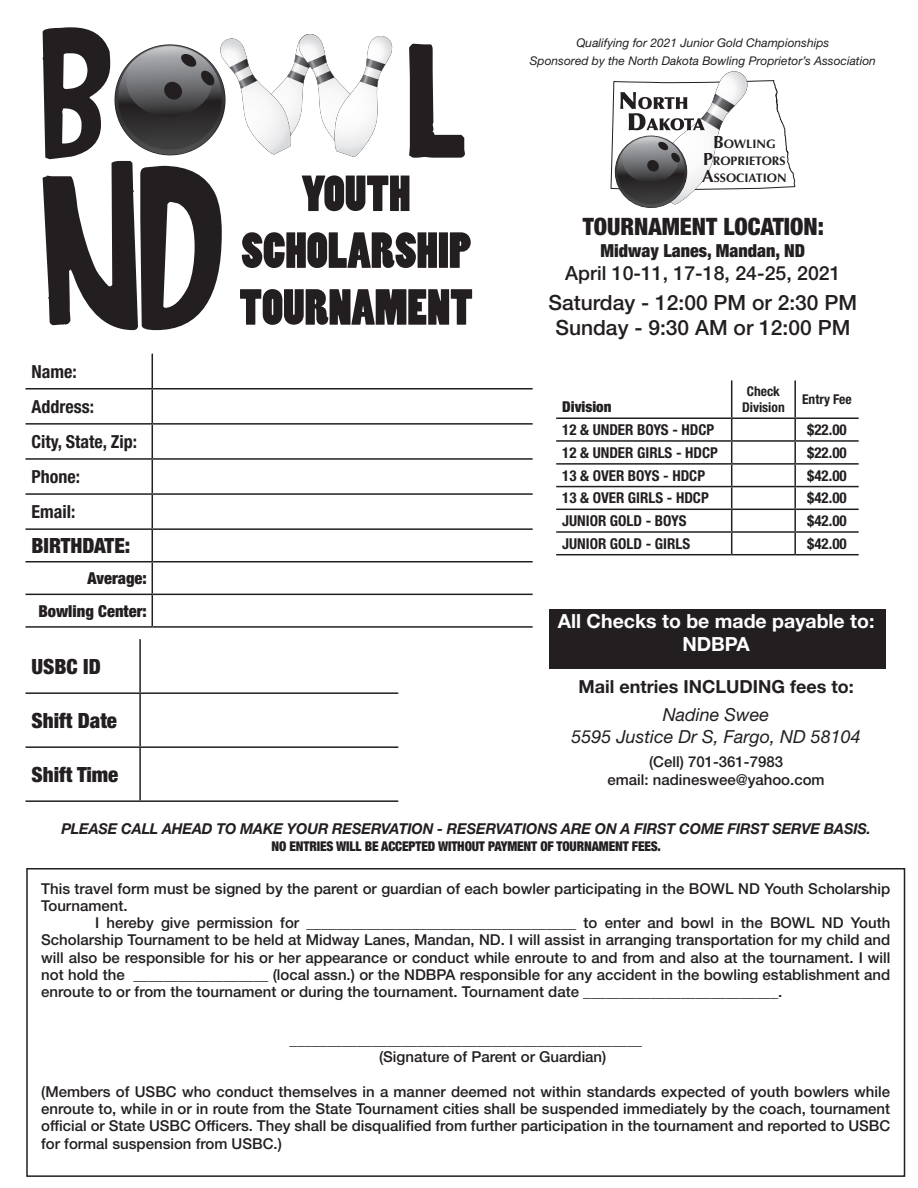
<style>
.page{position:relative;width:918px;height:1188px;background:#fff}
.page>*{position:absolute;margin:0;border:0;box-sizing:border-box;transform-origin:0 0}
.t1{font:900 condensed 24px "Helvetica Neue LT Std";color:#231f20}
.t2{font:500 21px "Helvetica Neue LT Std";color:#231f20}
.t3{font:900 condensed 21px "Helvetica Neue LT Std";color:#231f20}
.t4{font:700 19.5px "Helvetica Neue LT Std";color:#fff}
.t5{font:500 19.5px "Helvetica Neue LT Std";color:#231f20}
.t6{font:700 condensed 18px "Helvetica Neue LT Std";color:#231f20}
.t7{font:italic 18px/21.6px "Helvetica Neue LT Std";color:#231f20;text-align:center}
.t8{font:700 18px "Helvetica Neue LT Std";color:#231f20}
.t9{font:900 condensed 18px "Helvetica Neue LT Std";color:#231f20}
.t10{font:900 condensed 16.5px "Helvetica Neue LT Std";color:#231f20}
.t11{font:500 15px/17.2px "Helvetica Neue LT Std";color:#231f20;text-align:justify}
.t12{font:700 condensed 15px "Helvetica Neue LT Std";color:#231f20}
.t13{font:italic 700 15px "Helvetica Neue LT Std";letter-spacing:-.01em;color:#231f20}
.t14{font:900 condensed 15px "Helvetica Neue LT Std";color:#231f20}
.t15{font:900 condensed 13.5px "Helvetica Neue LT Std";letter-spacing:-.01em;color:#231f20}
.t16{font:700 condensed 13.5px/16.2px "Helvetica Neue LT Std";color:#231f20;text-align:center}
.t17{font:700 12.3px/16.8px "Optima";color:#231f20;text-align:center}
.t18{font:italic 12px "Helvetica Neue LT Std";color:#231f20}
.s1{font-size:17.55px}
</style>
<div class="page">
<hr style="left:152px;top:354px;width:1px;height:34px;background:#231f20">
<hr style="left:26px;top:388px;width:126px;height:2px;background:#231f20">
<hr style="left:152px;top:388px;width:381px;height:2px;background:#231f20">
<hr style="left:152px;top:390px;width:1px;height:33px;background:#231f20">
<hr style="left:26px;top:423px;width:126px;height:2px;background:#231f20">
<hr style="left:152px;top:423px;width:381px;height:2px;background:#231f20">
<hr style="left:152px;top:425px;width:1px;height:33px;background:#231f20">
<hr style="left:26px;top:458px;width:126px;height:2px;background:#231f20">
<hr style="left:152px;top:458px;width:381px;height:2px;background:#231f20">
<hr style="left:152px;top:460px;width:1px;height:33px;background:#231f20">
<hr style="left:26px;top:493px;width:126px;height:2px;background:#231f20">
<hr style="left:152px;top:493px;width:381px;height:2px;background:#231f20">
<hr style="left:152px;top:495px;width:1px;height:33px;background:#231f20">
<hr style="left:26px;top:528px;width:126px;height:2px;background:#231f20">
<hr style="left:152px;top:528px;width:381px;height:2px;background:#231f20">
<hr style="left:152px;top:530px;width:1px;height:31px;background:#231f20">
<hr style="left:26px;top:561px;width:126px;height:1px;background:#231f20">
<hr style="left:152px;top:561px;width:381px;height:1px;background:#231f20">
<hr style="left:152px;top:563px;width:1px;height:31px;background:#231f20">
<hr style="left:26px;top:594px;width:126px;height:1px;background:#231f20">
<hr style="left:152px;top:594px;width:381px;height:1px;background:#231f20">
<hr style="left:152px;top:595px;width:1px;height:31px;background:#231f20">
<hr style="left:26px;top:626px;width:126px;height:2px;background:#231f20">
<hr style="left:152px;top:626px;width:381px;height:2px;background:#231f20">
<hr style="left:556px;top:417px;width:176px;height:2px;background:#231f20">
<hr style="left:795px;top:417px;width:64px;height:2px;background:#231f20">
<hr style="left:556px;top:440px;width:176px;height:2px;background:#231f20">
<hr style="left:795px;top:440px;width:64px;height:2px;background:#231f20">
<hr style="left:556px;top:463px;width:176px;height:2px;background:#231f20">
<hr style="left:795px;top:463px;width:64px;height:2px;background:#231f20">
<hr style="left:556px;top:486px;width:176px;height:1px;background:#231f20">
<hr style="left:795px;top:486px;width:64px;height:1px;background:#231f20">
<hr style="left:556px;top:509px;width:176px;height:1px;background:#231f20">
<hr style="left:795px;top:509px;width:64px;height:1px;background:#231f20">
<hr style="left:556px;top:531px;width:176px;height:2px;background:#231f20">
<hr style="left:795px;top:531px;width:64px;height:2px;background:#231f20">
<hr style="left:556px;top:554px;width:176px;height:1px;background:#231f20">
<hr style="left:795px;top:554px;width:64px;height:1px;background:#231f20">
<hr style="left:731px;top:380px;width:1px;height:37px;background:#231f20">
<hr style="left:794px;top:380px;width:2px;height:37px;background:#231f20">
<hr style="left:732px;top:417px;width:63px;height:2px;background:#231f20">
<hr style="left:794px;top:419px;width:2px;height:21px;background:#231f20">
<hr style="left:732px;top:440px;width:63px;height:2px;background:#231f20">
<hr style="left:794px;top:442px;width:2px;height:21px;background:#231f20">
<hr style="left:732px;top:463px;width:63px;height:2px;background:#231f20">
<hr style="left:794px;top:465px;width:2px;height:21px;background:#231f20">
<hr style="left:732px;top:486px;width:63px;height:1px;background:#231f20">
<hr style="left:794px;top:487px;width:2px;height:22px;background:#231f20">
<hr style="left:732px;top:509px;width:63px;height:1px;background:#231f20">
<hr style="left:794px;top:510px;width:2px;height:21px;background:#231f20">
<hr style="left:732px;top:531px;width:63px;height:2px;background:#231f20">
<svg style="left:731px;top:419px;width:1px;height:135px"></svg>
<hr style="left:794px;top:533px;width:2px;height:21px;background:#231f20">
<hr style="left:732px;top:554px;width:63px;height:1px;background:#231f20">
<hr style="left:139px;top:639px;width:2px;height:53px;background:#231f20">
<hr style="left:26px;top:692px;width:114px;height:2px;background:#231f20">
<hr style="left:140px;top:692px;width:258px;height:2px;background:#231f20">
<hr style="left:139px;top:694px;width:2px;height:52px;background:#231f20">
<hr style="left:139px;top:748px;width:2px;height:52px;background:#231f20">
<hr style="left:26px;top:800px;width:114px;height:2px;background:#231f20">
<hr style="left:140px;top:800px;width:258px;height:2px;background:#231f20">
<hr style="left:26px;top:746px;width:114px;height:2px;background:#231f20">
<hr style="left:140px;top:746px;width:258px;height:2px;background:#231f20">
<div style="left:26px;top:868px;width:879px;height:309px;border:2px solid #231f20"></div>
<div style="left:550px;top:609px;width:336px;height:60px;background:#231f20"></div>
<svg style="left:43px;top:27px;width:429px;height:303px"></svg>
<svg style="left:611px;top:71px;width:184px;height:137px"></svg>
<p class="t18" style="left:577px;top:36px;width:254px">Qualifying for 2021 Junior Gold Championships</p>
<p class="t18" style="left:530px;top:54px;width:348px">Sponsored by the North Dakota Bowling Proprietor’s Association</p>
<p class="t17" style="left:702px;top:136px;width:86px"><span class="s1">B</span>OWLING<br><span class="s1">P</span>ROPRIETORS<br><span class="s1">A</span>SSOCIATION</p>
<p class="t6" style="left:32px;top:360px;width:47px">Name:</p>
<p class="t6" style="left:32px;top:395px;width:64px">Address:</p>
<p class="t6" style="left:32px;top:431px;width:107px">City, State, Zip:</p>
<p class="t6" style="left:32px;top:466px;width:50px">Phone:</p>
<p class="t6" style="left:32px;top:501px;width:45px">Email:</p>
<p class="t3" style="left:32px;top:533px;width:100px">BIRTHDATE:</p>
<p class="t10" style="left:88px;top:568px;width:61px">Average:</p>
<p class="t10" style="left:38px;top:600px;width:110px">Bowling Center:</p>
<p class="t3" style="left:32px;top:653px;width:71px">USBC ID</p>
<p class="t3" style="left:32px;top:707px;width:87px">Shift Date</p>
<p class="t3" style="left:32px;top:761px;width:88px">Shift Time</p>
<p class="t1" style="left:583px;top:212px;width:243px">TOURNAMENT LOCATION:</p>
<p class="t9" style="left:601px;top:239px;width:206px">Midway Lanes, Mandan, ND</p>
<p class="t5" style="left:565px;top:262px;width:277px">April 10-11, 17-18, 24-25, 2021</p>
<p class="t2" style="left:549px;top:290px;width:310px">Saturday - 12:00 PM or 2:30 PM</p>
<p class="t2" style="left:555px;top:316px;width:296px">Sunday - 9:30 AM or 12:00 PM</p>
<p class="t14" style="left:562px;top:398px;width:51px">Division</p>
<p class="t16" style="left:742px;top:383px;width:44px">Check<br>Division</p>
<p class="t16" style="left:802px;top:391px;width:51px">Entry Fee</p>
<p class="t12" style="left:562px;top:421px;width:154px">12 &amp; UNDER BOYS - HDCP</p>
<p class="t12" style="left:807px;top:421px;width:41px">$22.00</p>
<p class="t12" style="left:562px;top:443px;width:157px">12 &amp; UNDER GIRLS - HDCP</p>
<p class="t12" style="left:807px;top:443px;width:41px">$22.00</p>
<p class="t12" style="left:562px;top:466px;width:144px">13 &amp; OVER BOYS - HDCP</p>
<p class="t12" style="left:807px;top:466px;width:41px">$42.00</p>
<p class="t12" style="left:562px;top:489px;width:148px">13 &amp; OVER GIRLS - HDCP</p>
<p class="t12" style="left:807px;top:489px;width:41px">$42.00</p>
<p class="t12" style="left:562px;top:512px;width:126px">JUNIOR GOLD - BOYS</p>
<p class="t12" style="left:807px;top:512px;width:41px">$42.00</p>
<p class="t12" style="left:562px;top:534px;width:130px">JUNIOR GOLD - GIRLS</p>
<p class="t12" style="left:807px;top:534px;width:41px">$42.00</p>
<p class="t4" style="left:558px;top:609px;width:318px">All Checks to be made payable to:</p>
<p class="t4" style="left:682px;top:632px;width:69px">NDBPA</p>
<p class="t8" style="left:578px;top:676px;width:277px">Mail entries INCLUDING fees to:</p>
<p class="t7" style="left:571px;top:704px;width:291px">Nadine Swee<br>5595 Justice Dr S, Fargo, ND 58104</p>
<p class="t11" style="left:608px;top:753px;width:219px;line-height:18px;text-align:center">(Cell) 701-361-7983<br>email: nadineswee@yahoo.com</p>
<p class="t13" style="left:61px;top:820px;width:811px">PLEASE CALL AHEAD TO MAKE YOUR RESERVATION - RESERVATIONS ARE ON A FIRST COME FIRST SERVE BASIS.</p>
<p class="t15" style="left:271px;top:837px;width:391px">NO ENTRIES WILL BE ACCEPTED WITHOUT PAYMENT OF TOURNAMENT FEES.</p>
<p class="t11" style="left:41px;top:880px;width:851px">This travel form must be signed by the parent or guardian of each bowler participating in the BOWL ND Youth Scholarship<br>Tournament.</p>
<p class="t11" style="left:41px;top:914px;width:851px;text-indent:54px">I hereby give permission for ____________________________________ to enter and bowl in the BOWL ND Youth Scholarship Tournament to be held at Midway Lanes, Mandan, ND. I will assist in arranging transportation for my child and will also be responsible for his or her appearance or conduct while enroute to and from and also at the tournament. I will not hold the __________________ (local assn.) or the NDBPA responsible for any accident in the bowling establishment and enroute to or from the tournament or during the tournament. Tournament date __________________________.</p>
<p class="t11" style="left:290px;top:1031px;width:354px">_______________________________________________</p>
<p class="t11" style="left:379px;top:1048px;width:229px">(Signature of Parent or Guardian)</p>
<p class="t11" style="left:41px;top:1083px;width:851px">(Members of USBC who conduct themselves in a manner deemed not within standards expected of youth bowlers while enroute to, while in or in route from the State Tournament cities shall be suspended immediately by the coach, tournament official or State USBC Officers. They shall be disqualified from further participation in the tournament and reported to USBC for formal suspension from USBC.)</p>
</div>
